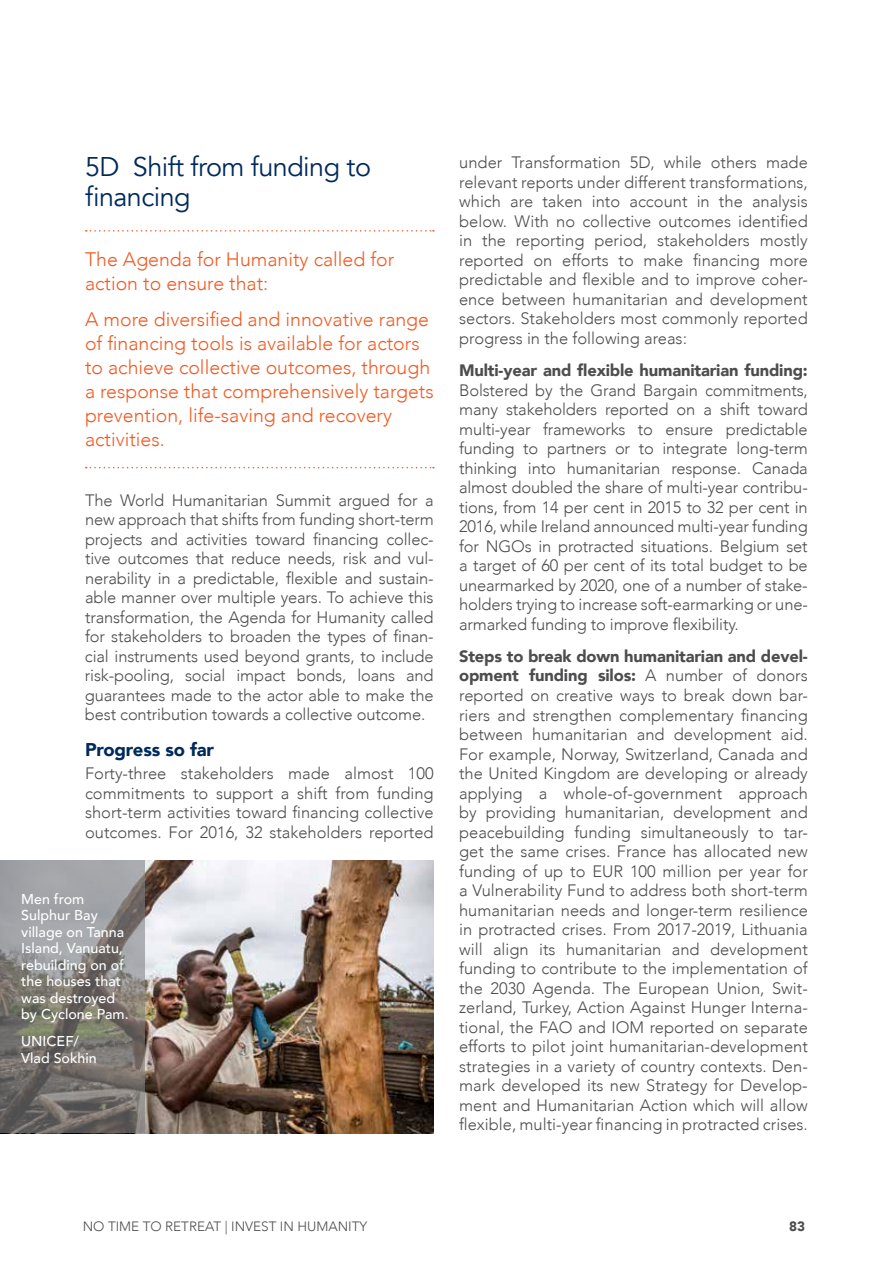
<style>
.page{position:relative;width:893px;height:1263px;background:#fff}
.page>*{position:absolute;margin:0;border:0;box-sizing:border-box;transform-origin:0 0}
.t1{font:27px/30px "Avenir";letter-spacing:-.02em;color:#002a5c}
.t2{font:300 19.5px/24px "Avenir";color:#f15a22}
.t3{font:900 18.45px "Avenir";letter-spacing:-.01em;color:#002a5c}
.t4{font:300 16.5px/19.5px "Avenir";color:#4d4d4f;text-align:justify}
.t5{font:900 16.5px "Avenir";letter-spacing:-.01em;color:#4d4d4f}
.t6{font:500 14.25px/16.5px "Avenir";color:#fff}
.t7{font:300 13.5px "Avenir";color:#4d4d4f}
.t8{font:900 13.5px "Avenir";color:#4d4d4f}
.s1{font-weight:900}
</style>
<div class="page">
<svg style="left:86px;top:230px;width:348px;height:2px"></svg>
<svg style="left:86px;top:467px;width:348px;height:1px"></svg>
<img style="left:145px;top:860px;width:289px;height:273px">
<svg style="left:0;top:860px;width:145px;height:273px;background:#83817e"></svg>
<h1 class="t1" style="left:85px;top:152px;width:288px">5D Shift from funding to financing</h1>
<p class="t2" style="left:85px;top:247px;width:311px">The Agenda for Humanity called for action to ensure that:</p>
<p class="t2" style="left:85px;top:307px;width:350px">A more diversified and innovative range of financing tools is available for actors to achieve collective outcomes, through a response that comprehensively targets prevention, life-saving and recovery activities.</p>
<p class="t4" style="left:85px;top:490px;width:350px">The World Humanitarian Summit argued for a new approach that shifts from funding short-term projects and activities toward financing collec&shy;tive outcomes that reduce needs, risk and vul&shy;nerability in a predictable, flexible and sustain&shy;able manner over multiple years. To achieve this transformation, the Agenda for Humanity called for stakeholders to broaden the types of finan&shy;cial instruments used beyond grants, to include risk-pooling, social impact bonds, loans and guarantees made to the actor able to make the best contribution towards a collective outcome.</p>
<p class="t3" style="left:85px;top:733px;width:130px">Progress so far</p>
<p class="t4" style="left:85px;top:764px;width:350px">Forty-three stakeholders made almost 100 commitments to support a shift from funding short-term activities toward financing collective outcomes. For 2016, 32 stakeholders reported</p>
<p class="t6" style="left:21px;top:890px;width:109px">Men from<br>Sulphur Bay village on Tanna<br>Island, Vanuatu, rebuilding on of the houses that was destroyed by Cyclone Pam.</p>
<p class="t6" style="left:21px;top:1032px;width:77px">UNICEF/<br>Vlad Sokhin</p>
<p class="t4" style="left:459px;top:153px;width:350px">under Transformation 5D, while others made relevant reports under different transformations, which are taken into account in the analysis below. With no collective outcomes identified in the reporting period, stakeholders mostly reported on efforts to make financing more predictable and flexible and to improve coher&shy;ence between humanitarian and development sectors. Stakeholders most commonly reported progress in the following areas:</p>
<p class="t5" style="left:459px;top:356px;width:350px">Multi-year and flexible humanitarian funding:</p>
<p class="t4" style="left:459px;top:380px;width:350px">Bolstered by the Grand Bargain commitments, many stakeholders reported on a shift toward multi-year frameworks to ensure predictable funding to partners or to integrate long-term thinking into humanitarian response. Canada almost doubled the share of multi-year contribu&shy;tions, from 14 per cent in 2015 to 32 per cent in 2016, while Ireland announced multi-year funding for NGOs in protracted situations. Belgium set a target of 60 per cent of its total budget to be unearmarked by 2020, one of a number of stake&shy;holders trying to increase soft-earmarking or une&shy;armarked funding to improve flexibility.</p>
<p class="t4" style="left:459px;top:646px;width:350px"><span class="s1">Steps to break down humanitarian and devel&shy;opment funding silos:</span> A number of donors reported on creative ways to break down bar&shy;riers and strengthen complementary financing between humanitarian and development aid.<br>For example, Norway, Switzerland, Canada and the United Kingdom are developing or already applying a whole-of-government approach by providing humanitarian, development and peacebuilding funding simultaneously to tar&shy;get the same crises. France has allocated new funding of up to EUR 100 million per year for a Vulnerability Fund to address both short-term humanitarian needs and longer-term resilience in protracted crises. From 2017-2019, Lithuania will align its humanitarian and development funding to contribute to the implementation of the 2030 Agenda. The European Union, Swit&shy;zerland, Turkey, Action Against Hunger Interna&shy;tional, the FAO and IOM reported on separate efforts to pilot joint humanitarian-development strategies in a variety of country contexts. Den&shy;mark developed its new Strategy for Develop&shy;ment and Humanitarian Action which will allow flexible, multi-year financing in protracted crises.</p>
<p class="t7" style="left:83px;top:1219px;width:286px">No time to retreat | I NVEST I N HUMANITY</p>
<p class="t8" style="left:789px;top:1215px;width:17px">83</p>
</div>
